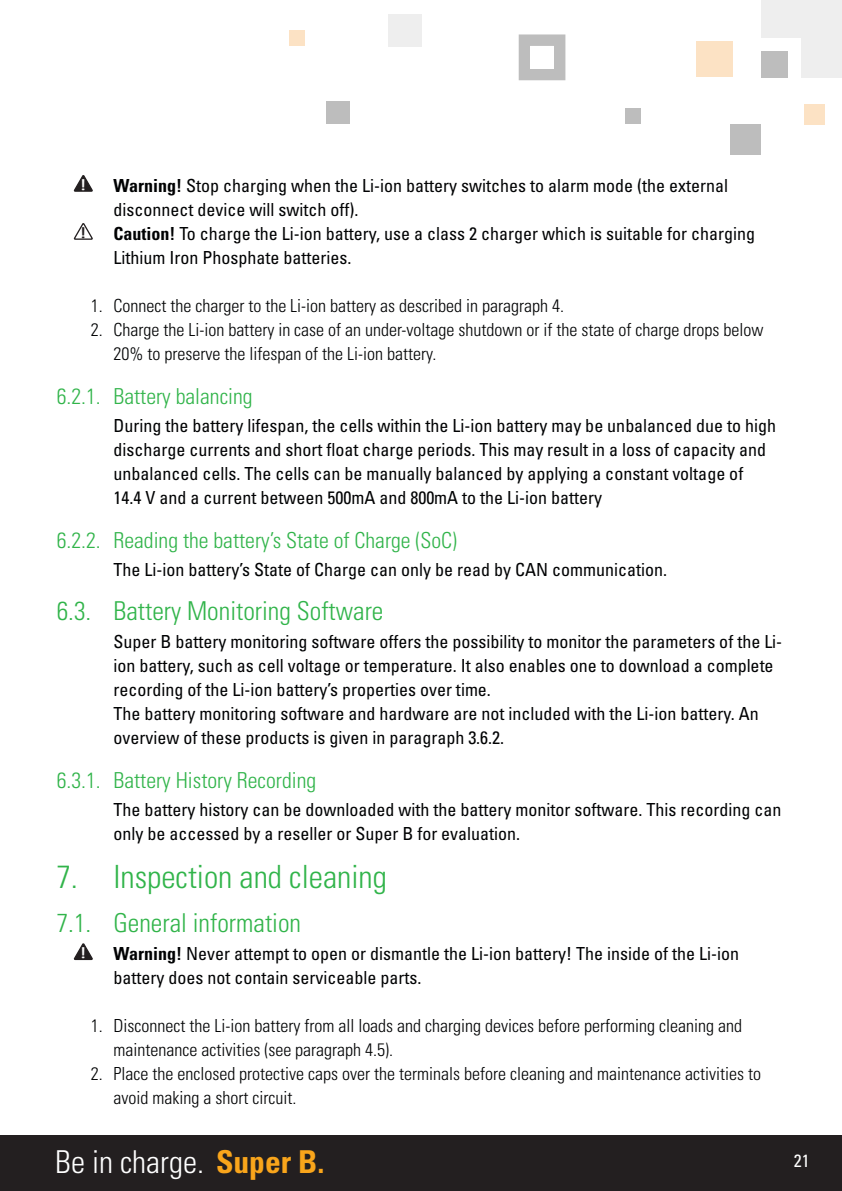
<style>
.page{position:relative;width:842px;height:1191px;background:#fff}
.page>*{position:absolute;margin:0;border:0;box-sizing:border-box;transform-origin:0 0}
.t1{font:300 condensed 32px "Univers LT Std";color:#31b44a}
.t2{font:300 condensed 31.6px "Univers LT Std";color:#fff}
.t3{font:300 condensed 26px "Univers LT Std";color:#31b44a}
.t4{font:300 condensed 22px "Univers LT Std";color:#31b44a}
.Warnings{font:condensed 18px/24px "Univers LT Std";color:#010203}
.t5{font:300 condensed 18px/24px "Univers LT Std";color:#010203}
.t6{font:condensed 17.8px "Univers LT Std";color:#fff}
.t7{font:16.2px "Calibri";color:#fff;scale:1.53 1}
.t8{font:16.2px "Calibri";color:#231f20;scale:1.53 1}
.s1{font-weight:700}
.s2{font-weight:700;color:#f9a51b}
</style>
<div class="page">
<div style="left:0;top:1135px;width:842px;height:56px;background:#231f20"></div>
<div style="left:326px;top:101px;width:24px;height:22px;background:#bdbdbd"></div>
<div style="left:289px;top:30px;width:16px;height:16px;background:#fce2c4"></div>
<div style="left:388px;top:14px;width:33px;height:33px;background:#eee"></div>
<div style="left:519px;top:34px;width:46px;height:46px;background:#bdbdbd"></div>
<div style="left:530px;top:46px;width:24px;height:23px;background:#fff"></div>
<div style="left:761px;top:52px;width:27px;height:26px;background:#bdbdbd"></div>
<div style="left:804px;top:105px;width:20px;height:20px;background:#fce2c4"></div>
<div style="left:802px;top:38px;width:40px;height:40px;background:#eee"></div>
<div style="left:802px;top:0;width:40px;height:38px;background:#eee"></div>
<div style="left:761px;top:0;width:41px;height:38px;background:#eee"></div>
<div style="left:730px;top:125px;width:31px;height:30px;background:#bdbdbd"></div>
<div style="left:696px;top:41px;width:37px;height:36px;background:#fce2c4"></div>
<div style="left:625px;top:109px;width:16px;height:15px;background:#bdbdbd"></div>
<svg style="left:74px;top:175px;width:19px;height:17px"></svg>
<svg style="left:74px;top:223px;width:19px;height:17px"></svg>
<svg style="left:74px;top:943px;width:19px;height:17px"></svg>
<p class="t7" style="left:79px;top:174px;width:7px">!</p>
<p class="Warnings" style="left:113px;top:173px;width:616px"><span class="s1">Warning!</span> Stop charging when the Li-ion battery switches to alarm mode (the external disconnect device will switch off).</p>
<p class="t8" style="left:79px;top:222px;width:7px">!</p>
<p class="Warnings" style="left:113px;top:221px;width:643px"><span class="s1">Caution!</span> To charge the Li-ion battery, use a class 2 charger which is suitable for charging<br>Lithium Iron Phosphate batteries.</p>
<p class="t5" style="left:91px;top:294px;width:475px">1. Connect the charger to the Li-ion battery as described in paragraph 4.</p>
<p class="t5" style="left:113px;top:318px;width:651px;text-indent:-23px">2. Charge the Li-ion battery in case of an under-voltage shutdown or if the state of charge drops below<br>20% to preserve the lifespan of the Li-ion battery.</p>
<p class="t4" style="left:57px;top:383px;width:197px">6.2.1. Battery balancing</p>
<p class="Warnings" style="left:113px;top:413px;width:664px">During the battery lifespan, the cells within the Li-ion battery may be unbalanced due to high discharge currents and short float charge periods. This may result in a loss of capacity and unbalanced cells. The cells can be manually balanced by applying a constant voltage of</p>
<p class="Warnings" style="left:113px;top:485px;width:490px">14.4 V and a current between 500mA and 800mA to the Li-ion battery</p>
<p class="t4" style="left:57px;top:527px;width:402px">6.2.2. Reading the battery’s State of Charge (SoC)</p>
<p class="Warnings" style="left:113px;top:557px;width:555px">The Li-ion battery’s State of Charge can only be read by CAN communication.</p>
<p class="t3" style="left:57px;top:595px;width:328px">6.3. Battery Monitoring Software</p>
<p class="Warnings" style="left:113px;top:629px;width:670px">Super B battery monitoring software offers the possibility to monitor the parameters of the Li&shy;ion battery, such as cell voltage or temperature. It also enables one to download a complete recording of the Li-ion battery’s properties over time.<br>The battery monitoring software and hardware are not included with the Li-ion battery. An overview of these products is given in paragraph 3.6.2.</p>
<p class="t4" style="left:57px;top:767px;width:261px">6.3.1. Battery History Recording</p>
<p class="Warnings" style="left:113px;top:797px;width:669px">The battery history can be downloaded with the battery monitor software. This recording can only be accessed by a reseller or Super B for evaluation.</p>
<p class="t1" style="left:57px;top:858px;width:332px">7. Inspection and cleaning</p>
<p class="t3" style="left:57px;top:907px;width:246px">7.1. General information</p>
<p class="t7" style="left:79px;top:942px;width:7px">!</p>
<p class="Warnings" style="left:113px;top:941px;width:627px"><span class="s1">Warning!</span> Never attempt to open or dismantle the Li-ion battery! The inside of the Li-ion battery does not contain serviceable parts.</p>
<p class="t5" style="left:113px;top:1014px;width:630px;text-indent:-23px">1. Disconnect the Li-ion battery from all loads and charging devices before performing cleaning and maintenance activities (see paragraph 4.5).</p>
<p class="t5" style="left:113px;top:1062px;width:649px;text-indent:-23px">2. Place the enclosed protective caps over the terminals before cleaning and maintenance activities to avoid making a short circuit.</p>
<h2 class="t2" style="left:55px;top:1143px;width:271px">Be in charge. <span class="s2">Super B.</span></h2>
<p class="t6" style="left:794px;top:1149px;width:17px">21</p>
</div>
